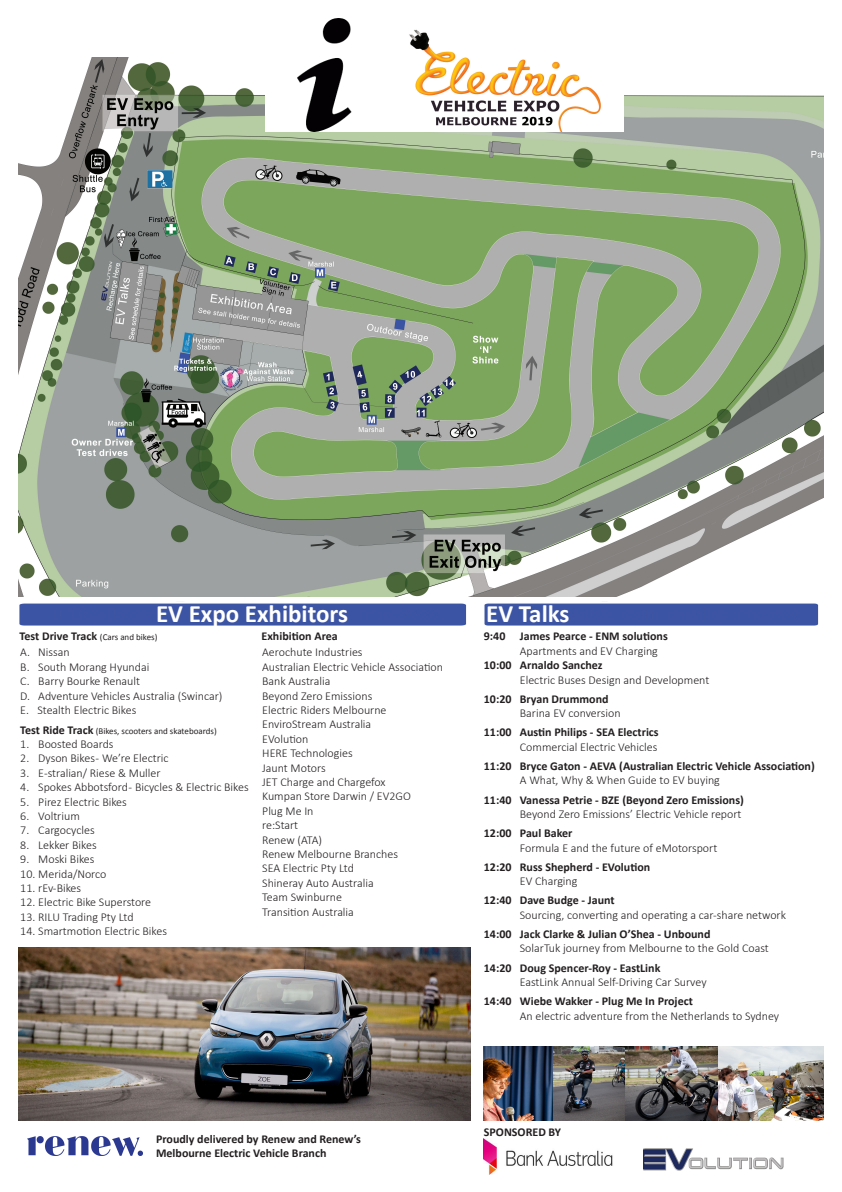
<style>
.page{position:relative;width:842px;height:1192px;background:#fff}
.page>*{position:absolute;margin:0;border:0;box-sizing:border-box;transform-origin:0 0}
.t1{font:700 25px "Calibri";color:#fff}
.t2{font:300 12px "Calibri";color:#231f20}
.t3{font:700 12px/14.4px "Calibri";color:#231f20}
.t4{font:9px "Calibri";color:#231f20}
.s1{font-weight:400;font-size:9px}
.s2{font-weight:700;font-size:12px}
</style>
<div class="page">
<img style="left:18px;top:57px;width:806px;height:539px">
<img style="left:354px;top:29px;width:270px;height:102px">
<img style="left:643px;top:1148px;width:141px;height:23px">
<img style="left:484px;top:1138px;width:129px;height:37px">
<img style="left:27px;top:1136px;width:116px;height:20px">
<img style="left:18px;top:948px;width:453px;height:173px">
<img style="left:19px;top:601px;width:448px;height:25px">
<img style="left:484px;top:601px;width:335px;height:25px">
<img style="left:265px;top:18px;width:89px;height:113px">
<img style="left:484px;top:1046px;width:340px;height:75px">
<p class="t1" style="left:156px;top:598px;width:194px">EV Expo Exhibitors</p>
<p class="t1" style="left:486px;top:598px;width:85px">EV Talks</p>
<p class="t3" style="left:20px;top:629px;width:139px">Test Drive Track <span class="s1">(Cars and bikes)</span></p>
<p class="t2" style="left:20px;top:645px;width:51px">A. Nissan</p>
<p class="t2" style="left:20px;top:659px;width:131px">B. South Morang Hyundai</p>
<p class="t2" style="left:20px;top:674px;width:121px">C. Barry Bourke Renault</p>
<p class="t2" style="left:20px;top:688px;width:204px">D. Adventure Vehicles Australia (Swincar)</p>
<p class="t2" style="left:20px;top:703px;width:118px">E. Stealth Electric Bikes</p>
<p class="t4" style="left:20px;top:725px;width:198px"><span class="s2">Test Ride Track</span> (Bikes, scooters and skateboards)</p>
<p class="t2" style="left:20px;top:737px;width:95px">1. Boosted Boards</p>
<p class="t2" style="left:20px;top:751px;width:150px">2. Dyson Bikes - We’re Electric</p>
<p class="t2" style="left:20px;top:765px;width:142px">3. E-stralian/ Riese &amp; Muller</p>
<p class="t2" style="left:20px;top:780px;width:230px">4. Spokes Abbotsford - Bicycles &amp; Electric Bikes</p>
<p class="t2" style="left:20px;top:794px;width:108px">5. Pirez Electric Bikes</p>
<p class="t2" style="left:20px;top:809px;width:61px">6. Voltrium</p>
<p class="t2" style="left:20px;top:823px;width:76px">7. Cargocycles</p>
<p class="t2" style="left:20px;top:837px;width:78px">8. Lekker Bikes</p>
<p class="t2" style="left:20px;top:852px;width:76px">9. Moski Bikes</p>
<p class="t2" style="left:20px;top:866px;width:88px">10. Merida/Norco</p>
<p class="t2" style="left:20px;top:881px;width:62px">11. rEv-Bikes</p>
<p class="t2" style="left:20px;top:895px;width:132px">12. Electric Bike Superstore</p>
<p class="t2" style="left:20px;top:909px;width:115px">13. RILU Trading Pty Ltd</p>
<p class="t2" style="left:20px;top:924px;width:148px">14. Smartmotion Electric Bikes</p>
<p class="t3" style="left:262px;top:629px;width:78px">Exhibition Area</p>
<p class="t2" style="left:262px;top:645px;width:102px">Aerochute Industries</p>
<p class="t2" style="left:262px;top:659px;width:182px">Australian Electric Vehicle Association</p>
<p class="t2" style="left:262px;top:674px;width:70px">Bank Australia</p>
<p class="t2" style="left:262px;top:688px;width:112px">Beyond Zero Emissions</p>
<p class="t2" style="left:262px;top:703px;width:126px">Electric Riders Melbourne</p>
<p class="t2" style="left:262px;top:717px;width:111px">EnviroStream Australia</p>
<p class="t2" style="left:262px;top:731px;width:48px">EVolution</p>
<p class="t2" style="left:262px;top:746px;width:92px">HERE Technologies</p>
<p class="t2" style="left:262px;top:760px;width:65px">Jaunt Motors</p>
<p class="t2" style="left:262px;top:775px;width:125px">JET Charge and Chargefox</p>
<p class="t2" style="left:262px;top:789px;width:150px">Kumpan Store Darwin / EV2GO</p>
<p class="t2" style="left:262px;top:803px;width:53px">Plug Me In</p>
<p class="t2" style="left:262px;top:818px;width:37px">re:Start</p>
<p class="t2" style="left:262px;top:832px;width:61px">Renew (ATA)</p>
<p class="t2" style="left:262px;top:847px;width:137px">Renew Melbourne Branches</p>
<p class="t2" style="left:262px;top:861px;width:93px">SEA Electric Pty Ltd</p>
<p class="t2" style="left:262px;top:875px;width:113px">Shineray Auto Australia</p>
<p class="t2" style="left:262px;top:890px;width:81px">Team Swinburne</p>
<p class="t2" style="left:262px;top:904px;width:93px">Transition Australia</p>
<p class="t3" style="left:484px;top:629px;width:185px">9:40 James Pearce - ENM solutions</p>
<p class="t2" style="left:520px;top:643px;width:140px">Apartments and EV Charging</p>
<p class="t3" style="left:484px;top:658px;width:120px">10:00 Arnaldo Sanchez</p>
<p class="t2" style="left:520px;top:672px;width:191px">Electric Buses Design and Development</p>
<p class="t3" style="left:484px;top:692px;width:126px">10:20 Bryan Drummond</p>
<p class="t2" style="left:520px;top:706px;width:102px">Barina EV conversion</p>
<p class="t3" style="left:484px;top:725px;width:176px">11:00 Austin Philips - SEA Electrics</p>
<p class="t2" style="left:520px;top:739px;width:139px">Commercial Electric Vehicles</p>
<p class="t3" style="left:484px;top:759px;width:332px">11:20 Bryce Gaton - AEVA (Australian Electric Vehicle Association)</p>
<p class="t2" style="left:520px;top:773px;width:202px">A What, Why &amp; When Guide to EV buying</p>
<p class="t3" style="left:484px;top:792px;width:262px">11:40 Vanessa Petrie - BZE (Beyond Zero Emissions)</p>
<p class="t2" style="left:520px;top:807px;width:223px">Beyond Zero Emissions’ Electric Vehicle report</p>
<p class="t3" style="left:484px;top:826px;width:90px">12:00 Paul Baker</p>
<p class="t2" style="left:520px;top:840px;width:199px">Formula E and the future of eMotorsport</p>
<p class="t3" style="left:484px;top:860px;width:168px">12:20 Russ Shepherd - EVolution</p>
<p class="t2" style="left:520px;top:874px;width:59px">EV Charging</p>
<p class="t3" style="left:484px;top:893px;width:132px">12:40 Dave Budge - Jaunt</p>
<p class="t2" style="left:520px;top:907px;width:268px">Sourcing, converting and operating a car-share network</p>
<p class="t3" style="left:484px;top:927px;width:228px">14:00 Jack Clarke &amp; Julian O’Shea - Unbound</p>
<p class="t2" style="left:520px;top:941px;width:251px">SolarTuk journey from Melbourne to the Gold Coast</p>
<p class="t3" style="left:484px;top:960px;width:178px">14:20 Doug Spencer-Roy - EastLink</p>
<p class="t2" style="left:520px;top:975px;width:188px">EastLink Annual Self-Driving Car Survey</p>
<p class="t3" style="left:484px;top:994px;width:211px">14:40 Wiebe Wakker - Plug Me In Project</p>
<p class="t2" style="left:520px;top:1008px;width:261px">An electric adventure from the Netherlands to Sydney</p>
<p class="t3" style="left:156px;top:1132px;width:207px">Proudly delivered by Renew and Renew’s<br>Melbourne Electric Vehicle Branch</p>
<p class="t3" style="left:484px;top:1125px;width:79px">SPONSORED BY</p>
</div>
